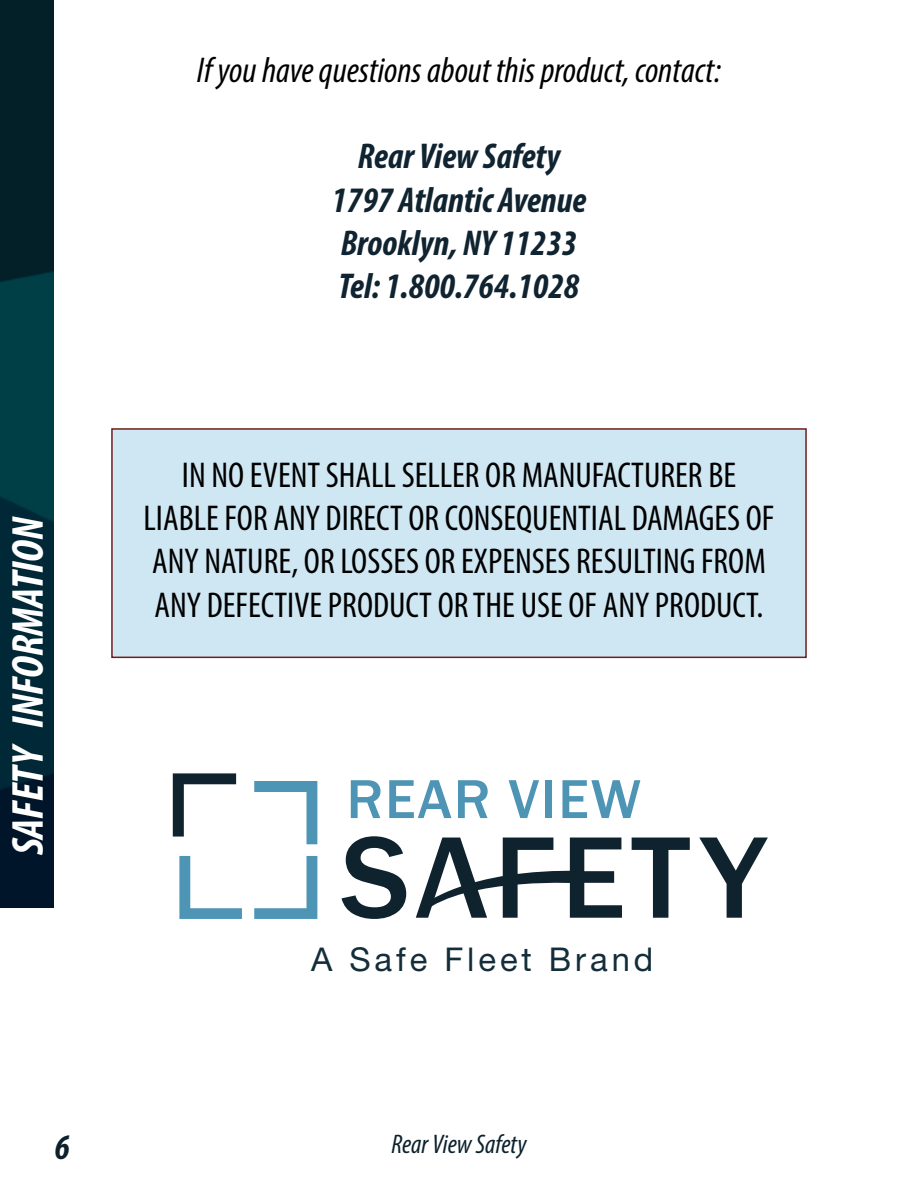
<style>
.page{position:relative;width:918px;height:1188px;background:#fff}
.page>*{position:absolute;margin:0;border:0;box-sizing:border-box;transform-origin:0 0}
.t1{font:italic 700 condensed 45px "Myriad Pro";color:#fff}
.t2{font:condensed 36px/43.2px "Myriad Pro";color:#000;text-align:center}
.t3{font:italic 700 condensed 36px/43.2px "Myriad Pro";color:#102330;text-align:center}
.t4{font:italic condensed 36px "Myriad Pro";color:#000}
.t5{font:italic 700 condensed 36px "Myriad Pro";color:#0c212c}
.t6{font:32.85px "Helvetica Neue";letter-spacing:.12em;color:#132d3a}
.t7{font:italic condensed 27px "Myriad Pro";color:#0c212c}
</style>
<div class="page">
<div style="left:111px;top:428px;width:696px;height:230px;background:#cfe7f3;border:2px solid #6e1d1c"></div>
<img style="left:0;top:0;width:54px;height:907px">
<svg style="left:351px;top:780px;width:29px;height:38px"></svg>
<svg style="left:389px;top:780px;width:62px;height:38px"></svg>
<svg style="left:458px;top:780px;width:30px;height:38px"></svg>
<svg style="left:509px;top:780px;width:30px;height:38px"></svg>
<div style="left:545px;top:780px;width:7px;height:38px;background:#4e95b5"></div>
<svg style="left:562px;top:780px;width:78px;height:38px"></svg>
<svg style="left:254px;top:781px;width:63px;height:63px"></svg>
<svg style="left:173px;top:773px;width:63px;height:64px"></svg>
<svg style="left:254px;top:856px;width:63px;height:63px"></svg>
<svg style="left:179px;top:856px;width:63px;height:63px"></svg>
<svg style="left:341px;top:836px;width:65px;height:83px"></svg>
<svg style="left:416px;top:838px;width:206px;height:80px"></svg>
<svg style="left:632px;top:838px;width:58px;height:80px"></svg>
<svg style="left:699px;top:838px;width:69px;height:80px"></svg>
<p class="t4" style="left:197px;top:48px;width:526px">If you have questions about this product, contact:</p>
<p class="t3" style="left:332px;top:134px;width:256px">Rear View Safety<br>1797 Atlantic Avenue<br>Brooklyn, NY 11233<br>Tel: 1.800.764.1028</p>
<p class="t1" style="left:0;top:855px;width:341px;rotate:-90deg">SAFETY INFORMATION</p>
<p class="t2" style="left:144px;top:453px;width:632px">IN NO EVENT SHALL SELLER OR MANUFACTURER BE LIABLE FOR ANY DIRECT OR CONSEQUENTIAL DAMAGES OF ANY NATURE, OR LOSSES OR EXPENSES RESULTING FROM ANY DEFECTIVE PRODUCT OR THE USE OF ANY PRODUCT.</p>
<p class="t6" style="left:311px;top:940px;width:344px">A Safe Fleet Brand</p>
<p class="t5" style="left:55px;top:1124px;width:17px">6</p>
<p class="t7" style="left:392px;top:1128px;width:136px">Rear View Safety</p>
</div>
